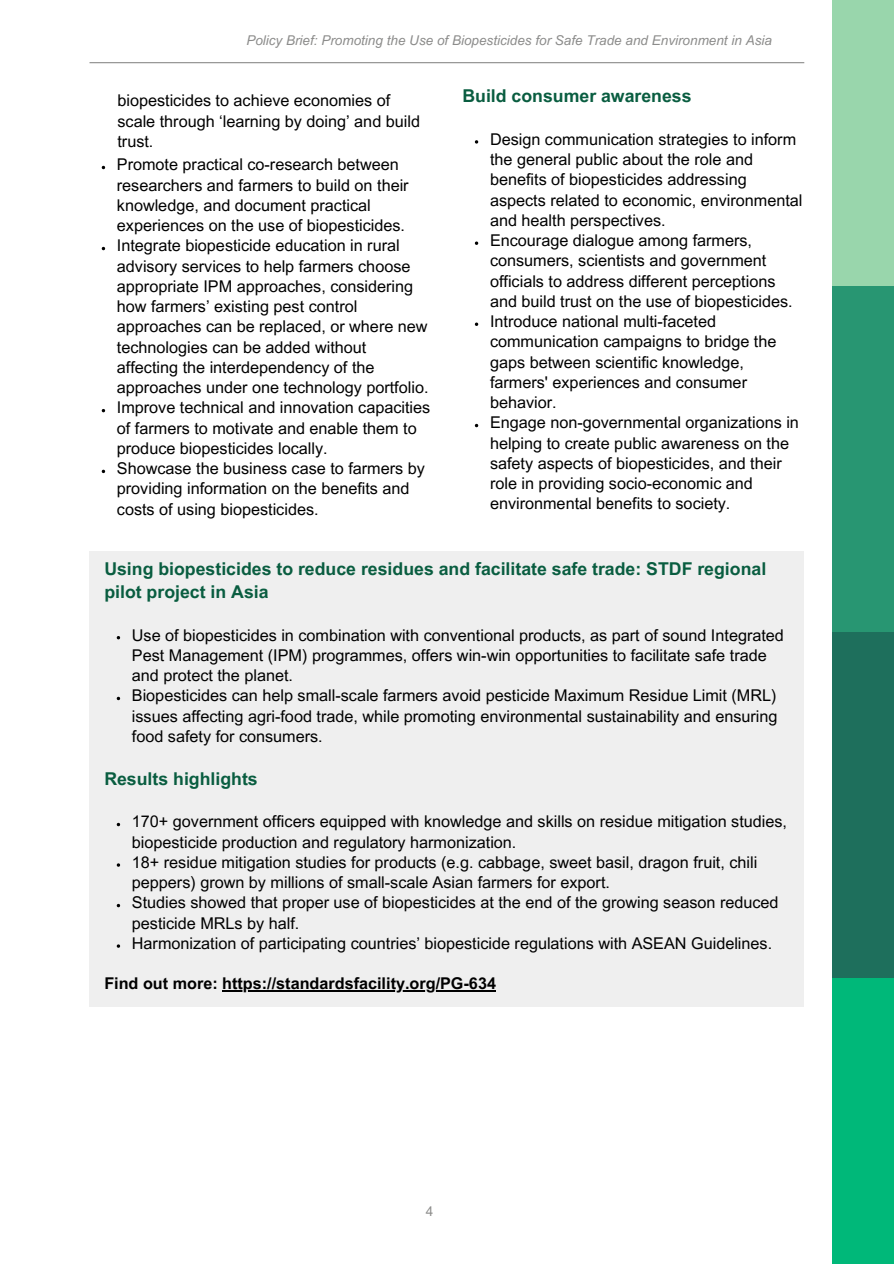
<style>
.page{position:relative;width:894px;height:1264px;background:#fff}
.page>*{position:absolute;margin:0;border:0;box-sizing:border-box;transform-origin:0 0}
.t1{font:700 17.7px/22.5px "Arial MT Pro";color:#095d40}
.t2{font:16.2px/20.2px "Arial MT Pro";color:#000}
.t3{font:700 16.2px "Arial MT Pro";color:#000}
.t4{font:italic 13.5px "Arial MT Pro";color:#8c8c8b}
.t5{font:13.5px "Arial MT Pro";color:#8c8c8b}
</style>
<div class="page">
<svg style="left:474px;top:140px;width:4px;height:4px"></svg>
<svg style="left:474px;top:241px;width:4px;height:4px"></svg>
<svg style="left:474px;top:322px;width:4px;height:4px"></svg>
<hr style="left:89px;top:62px;width:715px;height:1px;background:#8c8c8b">
<div style="left:831px;top:0;width:62px;height:286px;background:#99d6ac"></div>
<div style="left:831px;top:286px;width:62px;height:345px;background:#289672"></div>
<div style="left:831px;top:631px;width:62px;height:346px;background:#1e6f5c"></div>
<div style="left:831px;top:977px;width:62px;height:286px;background:#00b879"></div>
<div style="left:89px;top:551px;width:715px;height:455px;background:#efefef"></div>
<hr style="left:222px;top:990px;width:274px;height:1px;background:#000">
<p class="t4" style="left:246px;top:36px;width:527px">Policy Brief: Promoting the Use of Biopesticides for Safe Trade and Environment in Asia</p>
<h1 class="t2" style="left:117px;top:93px;width:304px">biopesticides to achieve economies of scale through ‘learning by doing’ and build trust.</h1>
<p class="t2" style="left:117px;top:156px;width:293px">Promote practical co-research between researchers and farmers to build on their knowledge, and document practical experiences on the use of biopesticides.</p>
<h2 class="t2" style="left:117px;top:237px;width:313px">Integrate biopesticide education in rural advisory services to help farmers choose appropriate IPM approaches, considering how farmers’ existing pest control approaches can be replaced, or where new technologies can be added without affecting the interdependency of the approaches under one technology portfolio.</h2>
<p class="t2" style="left:117px;top:399px;width:315px">Improve technical and innovation capacities of farmers to motivate and enable them to produce biopesticides locally.</p>
<p class="t2" style="left:117px;top:460px;width:309px">Showcase the business case to farmers by providing information on the benefits and costs of using biopesticides.</p>
<p class="t1" style="left:462px;top:87px;width:230px">Build consumer awareness</p>
<p class="t2" style="left:490px;top:131px;width:314px">Design communication strategies to inform the general public about the role and benefits of biopesticides addressing aspects related to economic, environmental and health perspectives.</p>
<h1 class="t2" style="left:490px;top:232px;width:304px">Encourage dialogue among farmers, consumers, scientists and government officials to address different perceptions and build trust on the use of biopesticides.</h1>
<p class="t2" style="left:490px;top:313px;width:288px">Introduce national multi-faceted communication campaigns to bridge the gaps between scientific knowledge, farmers' experiences and consumer behavior.</p>
<p class="t2" style="left:490px;top:414px;width:310px">Engage non-governmental organizations in helping to create public awareness on the safety aspects of biopesticides, and their role in providing socio-economic and environmental benefits to society.</p>
<p class="t1" style="left:104px;top:560px;width:663px">Using biopesticides to reduce residues and facilitate safe trade: STDF regional pilot project in Asia</p>
<p class="t2" style="left:132px;top:626px;width:653px">Use of biopesticides in combination with conventional products, as part of sound Integrated<br>Pest Management (IPM) programmes, offers win-win opportunities to facilitate safe trade and protect the planet.</p>
<h1 class="t2" style="left:132px;top:687px;width:647px;text-align:justify">Biopesticides can help small-scale farmers avoid pesticide Maximum Residue Limit (MRL) issues affecting agri-food trade, while promoting environmental sustainability and ensuring food safety for consumers.</h1>
<p class="t1" style="left:104px;top:769px;width:155px">Results highlights</p>
<p class="t2" style="left:132px;top:813px;width:656px">170+ government officers equipped with knowledge and skills on residue mitigation studies, biopesticide production and regulatory harmonization.</p>
<p class="t2" style="left:132px;top:854px;width:626px">18+ residue mitigation studies for products (e.g. cabbage, sweet basil, dragon fruit, chili peppers) grown by millions of small-scale Asian farmers for export.</p>
<p class="t2" style="left:132px;top:894px;width:648px">Studies showed that proper use of biopesticides at the end of the growing season reduced pesticide MRLs by half.</p>
<h1 class="t2" style="left:132px;top:935px;width:641px">Harmonization of participating countries’ biopesticide regulations with ASEAN Guidelines.</h1>
<p class="t3" style="left:104px;top:977px;width:393px">Find out more: https://standardsfacility.org/PG-634</p>
<p class="t5" style="left:426px;top:1206px;width:9px">4</p>
</div>
